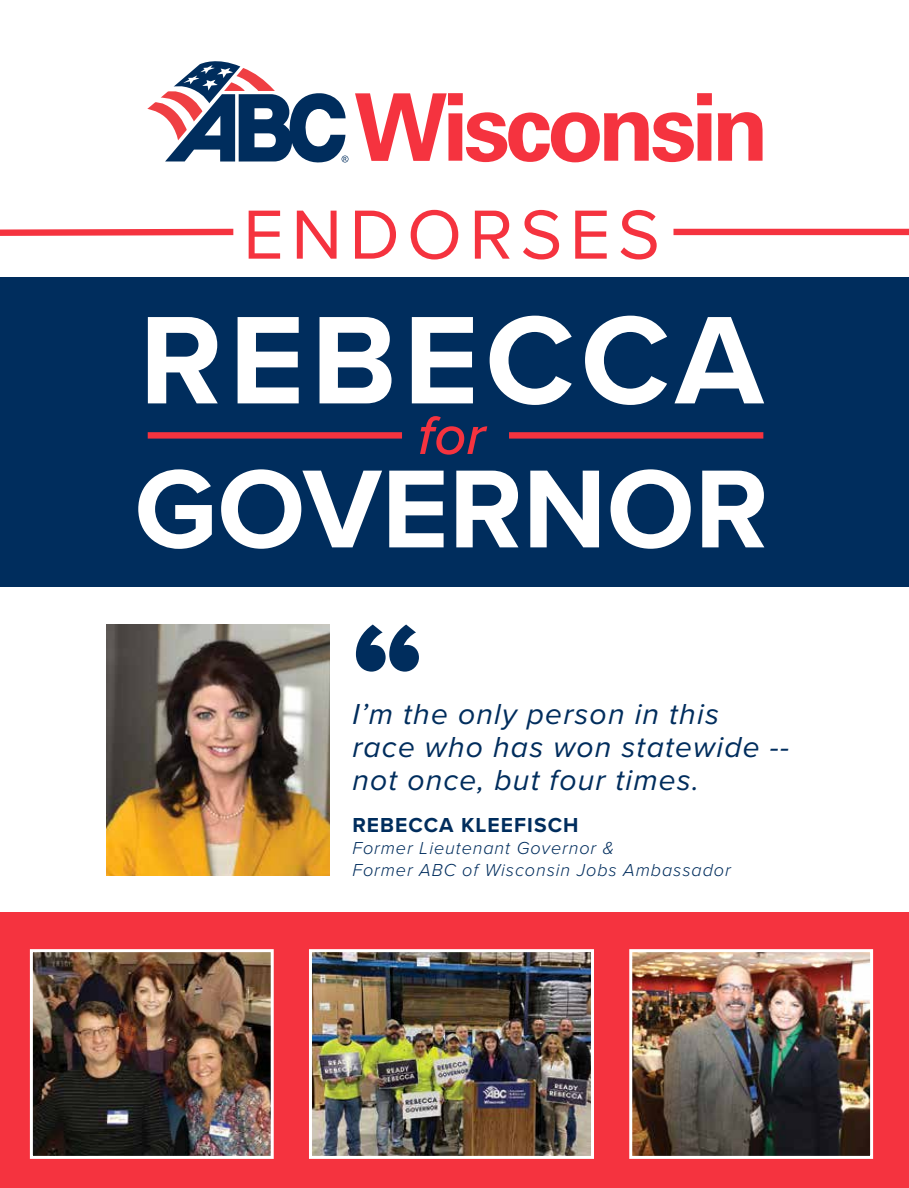
<style>
.page{position:relative;width:909px;height:1188px;background:#fff}
.page>*{position:absolute;margin:0;border:0;box-sizing:border-box;transform-origin:0 0}
.t1{font:700 129.45px "Proxima Nova";letter-spacing:.05em;color:#fff}
.t2{font:700 115.05px "Proxima Nova";color:#fff}
.t3{font:72px "Proxima Nova";letter-spacing:.1em;color:#f5333f}
.t4{font:italic 30px/33px "Proxima Nova";letter-spacing:.04em;color:#002d5d}
.t5{font:700 21px "Proxima Nova";letter-spacing:.05em;color:#002d5d}
.t6{font:italic 300 18px/21.6px "Proxima Nova";letter-spacing:.05em;color:#002d5d}
</style>
<div class="page">
<div style="left:0;top:913px;width:909px;height:275px;background:#f5333f"></div>
<div style="left:0;top:277px;width:909px;height:309px;background:#002d5d"></div>
<div style="left:148px;top:432px;width:254px;height:7px;background:#f5333f"></div>
<svg style="left:420px;top:416px;width:67px;height:39px"></svg>
<div style="left:509px;top:432px;width:254px;height:7px;background:#f5333f"></div>
<img style="left:106px;top:625px;width:224px;height:251px">
<svg style="left:356px;top:625px;width:63px;height:47px"></svg>
<svg style="left:0;top:228px;width:234px;height:8px;background:#f65c65"></svg>
<div style="left:674px;top:229px;width:235px;height:6px;background:#f5333f"></div>
<img style="left:34px;top:953px;width:236px;height:202px">
<div style="left:30px;top:949px;width:244px;height:210px;border:3px solid #fff"></div>
<img style="left:633px;top:953px;width:236px;height:202px">
<div style="left:629px;top:949px;width:244px;height:210px;border:3px solid #fff"></div>
<img style="left:313px;top:953px;width:277px;height:202px">
<div style="left:309px;top:949px;width:285px;height:210px;border:3px solid #fff"></div>
<svg style="left:355px;top:93px;width:357px;height:69px"></svg>
<svg style="left:718px;top:112px;width:45px;height:49px"></svg>
<svg style="left:147px;top:61px;width:201px;height:102px"></svg>
<h3 class="t3" style="left:243px;top:181px;width:418px">ENDORSES</h3>
<h1 class="t1" style="left:139px;top:264px;width:626px">REBECCA</h1>
<h2 class="t2" style="left:134px;top:423px;width:636px">GOVERNOR</h2>
<p class="t4" style="left:352px;top:697px;width:438px">I’m the only person in this<br>race who has won statewide -- not once, but four times.</p>
<p class="t5" style="left:352px;top:810px;width:228px">REBECCA KLEEFISCH</p>
<p class="t6" style="left:352px;top:836px;width:380px">Former Lieutenant Governor &amp;<br>Former ABC of Wisconsin Jobs Ambassador</p>
</div>
